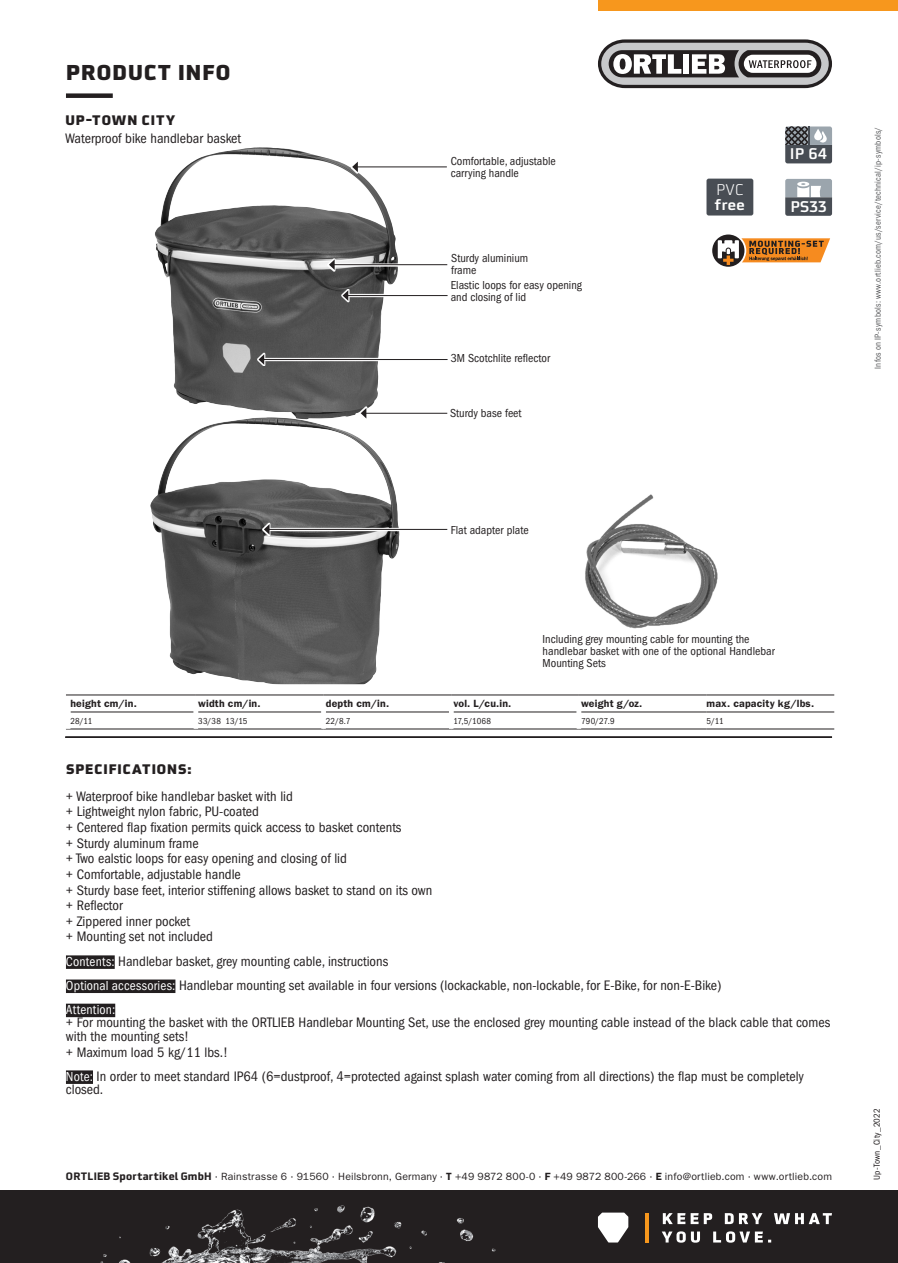
<style>
.page{position:relative;width:898px;height:1263px;background:#fff}
.page>*{position:absolute;margin:0;border:0;box-sizing:border-box;transform-origin:0 0}
.t1{font:900 21px "Utility Pro";letter-spacing:.055em;color:#231f20}
.t2{font:500 15.15px/14.7px "Utility OT";letter-spacing:-.01em;color:#fff}
.Beschreibung_ohne_Au{font:condensed 14.25px/13.5px "ITC Franklin Gothic Std";color:#231f20}
.Beschreibung{font:condensed 14.25px "ITC Franklin Gothic Std";color:#231f20}
.t3{font:900 13.5px "Utility Pro";letter-spacing:.07em;color:#231f20}
.Beschreibung_ohne_Au-2{font:condensed 13.5px "ITC Franklin Gothic Std";letter-spacing:.015em;color:#fff}
.Bildbeschriftung{font:condensed 12px/11.9px "ITC Franklin Gothic Std";color:#231f20}
.t4{font:10.5px "ITC Franklin Gothic Std";letter-spacing:.02em;color:#231f20}
.t5{font:600 10.5px "ITC Franklin Gothic Std";letter-spacing:.015em;color:#231f20}
.t6{font:condensed 9px "ITC Franklin Gothic Std";letter-spacing:.025em;color:#57585a;scale:.96 1}
.Version{font:condensed 9px "ITC Franklin Gothic Std";letter-spacing:.02em;color:#231f20}
.s1{font-weight:300}
.s2{font-size:13.5px;color:#fff}
.s3{font-family:"Utility OT";font-weight:700}
.s4{font-weight:600}
</style>
<div class="page">
<svg style="left:598px;top:39px;width:233px;height:49px"></svg>
<div style="left:597px;top:0;width:300px;height:10px;background:#f7971d"></div>
<div style="left:0;top:1191px;width:897px;height:72px;background:#231f20"></div>
<hr style="left:644px;top:1212px;width:3px;height:30px;background:#f7971d">
<svg style="left:598px;top:1212px;width:30px;height:30px"></svg>
<svg style="left:661px;top:1231px;width:110px;height:12px"></svg>
<svg style="left:662px;top:1213px;width:169px;height:11px"></svg>
<img style="left:2px;top:1190px;width:512px;height:73px">
<div style="left:66px;top:93px;width:47px;height:5px;background:#231f20"></div>
<img style="left:150px;top:419px;width:250px;height:265px">
<img style="left:155px;top:147px;width:223px;height:272px">
<svg style="left:257px;top:353px;width:191px;height:13px"></svg>
<hr style="left:263px;top:359px;width:184px;height:1px;background:#231f20">
<svg style="left:258px;top:354px;width:6px;height:11px"></svg>
<div style="left:350px;top:160px;width:98px;height:14px;background:#fff"></div>
<hr style="left:357px;top:167px;width:89px;height:1px;background:#231f20">
<svg style="left:352px;top:162px;width:6px;height:10px"></svg>
<svg style="left:785px;top:179px;width:46px;height:37px;background:#82888e"></svg>
<div style="left:706px;top:179px;width:47px;height:37px;background:#484d54;border-radius:2px"></div>
<svg style="left:262px;top:523px;width:186px;height:13px"></svg>
<hr style="left:268px;top:529px;width:179px;height:1px;background:#231f20">
<svg style="left:264px;top:524px;width:5px;height:11px"></svg>
<svg style="left:327px;top:258px;width:121px;height:13px"></svg>
<hr style="left:333px;top:264px;width:114px;height:1px;background:#231f20">
<svg style="left:329px;top:259px;width:5px;height:11px"></svg>
<div style="left:359px;top:407px;width:89px;height:13px;background:#fff"></div>
<hr style="left:365px;top:413px;width:82px;height:1px;background:#231f20">
<svg style="left:360px;top:408px;width:6px;height:10px"></svg>
<svg style="left:785px;top:126px;width:46px;height:37px;background:#676b71"></svg>
<svg style="left:712px;top:234px;width:32px;height:33px"></svg>
<svg style="left:717px;top:238px;width:112px;height:27px"></svg>
<img style="left:585px;top:494px;width:133px;height:135px">
<svg style="left:341px;top:289px;width:107px;height:13px"></svg>
<hr style="left:347px;top:295px;width:100px;height:1px;background:#231f20">
<svg style="left:342px;top:290px;width:6px;height:11px"></svg>
<hr style="left:65px;top:736px;width:766px;height:2px;background:#231f20">
<div style="left:66px;top:955px;width:49px;height:14px;background:#231f20"></div>
<div style="left:66px;top:979px;width:109px;height:14px;background:#231f20"></div>
<div style="left:66px;top:1004px;width:49px;height:13px;background:#231f20"></div>
<div style="left:66px;top:1070px;width:27px;height:14px;background:#231f20"></div>
<hr style="left:70px;top:712px;width:123px;height:1px;background:#231f20">
<hr style="left:198px;top:712px;width:123px;height:1px;background:#231f20">
<hr style="left:326px;top:712px;width:123px;height:1px;background:#231f20">
<hr style="left:453px;top:712px;width:123px;height:1px;background:#231f20">
<hr style="left:581px;top:712px;width:125px;height:1px;background:#231f20">
<hr style="left:706px;top:712px;width:128px;height:1px;background:#231f20">
<hr style="left:66px;top:729px;width:130px;height:1px;background:#231f20">
<hr style="left:196px;top:729px;width:127px;height:1px;background:#231f20">
<hr style="left:323px;top:729px;width:128px;height:1px;background:#231f20">
<hr style="left:451px;top:729px;width:127px;height:1px;background:#231f20">
<hr style="left:578px;top:729px;width:128px;height:1px;background:#231f20">
<hr style="left:706px;top:729px;width:128px;height:1px;background:#231f20">
<hr style="left:706px;top:695px;width:128px;height:1px;background:#231f20">
<hr style="left:66px;top:695px;width:130px;height:1px;background:#231f20">
<hr style="left:196px;top:695px;width:127px;height:1px;background:#231f20">
<hr style="left:323px;top:695px;width:128px;height:1px;background:#231f20">
<hr style="left:451px;top:695px;width:127px;height:1px;background:#231f20">
<hr style="left:578px;top:695px;width:128px;height:1px;background:#231f20">
<h1 class="t1" style="left:66px;top:53px;width:166px">PRODUCT INFO</h1>
<p class="t3" style="left:65px;top:108px;width:111px">UP-TOWN CITY</p>
<p class="Beschreibung_ohne_Au" style="left:65px;top:132px;width:177px">Waterproof bike handlebar basket</p>
<p class="Bildbeschriftung" style="left:450px;top:155px;width:107px">Comfortable, adjustable carrying handle</p>
<p class="Bildbeschriftung" style="left:451px;top:253px;width:78px">Sturdy aluminium frame</p>
<p class="Bildbeschriftung" style="left:450px;top:280px;width:133px">Elastic loops for easy opening and closing of lid</p>
<p class="Bildbeschriftung" style="left:450px;top:352px;width:101px">3M Scotchlite reflector</p>
<p class="Bildbeschriftung" style="left:450px;top:408px;width:73px">Sturdy base feet</p>
<p class="t2" style="left:714px;top:182px;width:32px"><span class="s1">PVC </span>free</p>
<p class="t2" style="left:789px;top:147px;width:39px">IP 64</p>
<p class="t2" style="left:790px;top:199px;width:38px">PS33</p>
<p class="t6" style="left:872px;top:369px;width:254px;rotate:-90deg">Infos on IP-symbols: www.ortlieb.com/us/service/technical/ip-symbols/</p>
<p class="Bildbeschriftung" style="left:450px;top:524px;width:79px">Flat adapter plate</p>
<p class="Bildbeschriftung" style="left:542px;top:633px;width:233px">Including grey mounting cable for mounting the handlebar basket with one of the optional Handlebar<br>Mounting Sets</p>
<p class="t5" style="left:70px;top:697px;width:68px">height cm/in.</p>
<p class="t5" style="left:198px;top:697px;width:64px">width cm/in.</p>
<p class="t5" style="left:326px;top:697px;width:65px">depth cm/in.</p>
<p class="t5" style="left:453px;top:697px;width:59px">vol. L/cu.in.</p>
<p class="t5" style="left:581px;top:697px;width:63px">weight g/oz.</p>
<p class="t5" style="left:706px;top:697px;width:109px">max. capacity kg/lbs.</p>
<p class="Version" style="left:70px;top:715px;width:23px">28/11</p>
<p class="Version" style="left:198px;top:715px;width:51px">33/38 13/15</p>
<p class="Version" style="left:326px;top:715px;width:26px">22/8.7</p>
<p class="Version" style="left:453px;top:715px;width:39px">17,5/1068</p>
<p class="Version" style="left:581px;top:715px;width:35px">790/27.9</p>
<p class="Version" style="left:706px;top:715px;width:19px">5/11</p>
<p class="t3" style="left:66px;top:757px;width:127px">SPECIFICATIONS:</p>
<p class="Beschreibung" style="left:66px;top:788px;width:228px">+ Waterproof bike handlebar basket with lid</p>
<p class="Beschreibung" style="left:66px;top:804px;width:194px">+ Lightweight nylon fabric, PU-coated</p>
<p class="Beschreibung" style="left:66px;top:819px;width:337px">+ Centered flap fixation permits quick access to basket contents</p>
<p class="Beschreibung" style="left:66px;top:835px;width:134px">+ Sturdy aluminum frame</p>
<p class="Beschreibung" style="left:66px;top:850px;width:282px">+ Two ealstic loops for easy opening and closing of lid</p>
<p class="Beschreibung" style="left:66px;top:866px;width:176px">+ Comfortable, adjustable handle</p>
<p class="Beschreibung" style="left:66px;top:882px;width:368px">+ Sturdy base feet, interior stiffening allows basket to stand on its own</p>
<p class="Beschreibung" style="left:66px;top:897px;width:58px">+ Reflector</p>
<p class="Beschreibung" style="left:66px;top:913px;width:126px">+ Zippered inner pocket</p>
<p class="Beschreibung" style="left:66px;top:929px;width:149px">+ Mounting set not included</p>
<p class="Beschreibung_ohne_Au" style="left:66px;top:954px;width:324px"><span class="s2">Contents:</span> Handlebar basket, grey mounting cable, instructions</p>
<p class="Beschreibung_ohne_Au" style="left:66px;top:978px;width:657px"><span class="s2">Optional accessories:</span> Handlebar mounting set available in four versions (lockackable, non-lockable, for E-Bike, for non-E-Bike)</p>
<p class="Beschreibung_ohne_Au-2" style="left:66px;top:1002px;width:51px">Attention:</p>
<p class="Beschreibung_ohne_Au" style="left:66px;top:1016px;width:765px">+ For mounting the basket with the ORTLIEB Handlebar Mounting Set, use the enclosed grey mounting cable instead of the black cable that comes with the mounting sets!</p>
<p class="Beschreibung" style="left:66px;top:1044px;width:164px">+ Maximum load 5 kg/11 lbs.!</p>
<p class="Beschreibung_ohne_Au" style="left:66px;top:1069px;width:739px"><span class="s2">Note:</span> In order to meet standard IP64 (6=dustproof, 4=protected against splash water coming from all directions) the flap must be completely closed.</p>
<p class="t4" style="left:66px;top:1170px;width:767px"><span class="s3">ORTLIEB Sportartikel GmbH</span> · Rainstrasse 6 · 91560 · Heilsbronn, Germany · <span class="s4">T</span> +49 9872 800-0 · <span class="s4">F</span> +49 9872 800-266 · <span class="s4">E</span> info@ortlieb.com · www.ortlieb.com</p>
<p class="Version" style="left:871px;top:1179px;width:73px;rotate:-90deg">Up-Town_City_2022</p>
</div>
